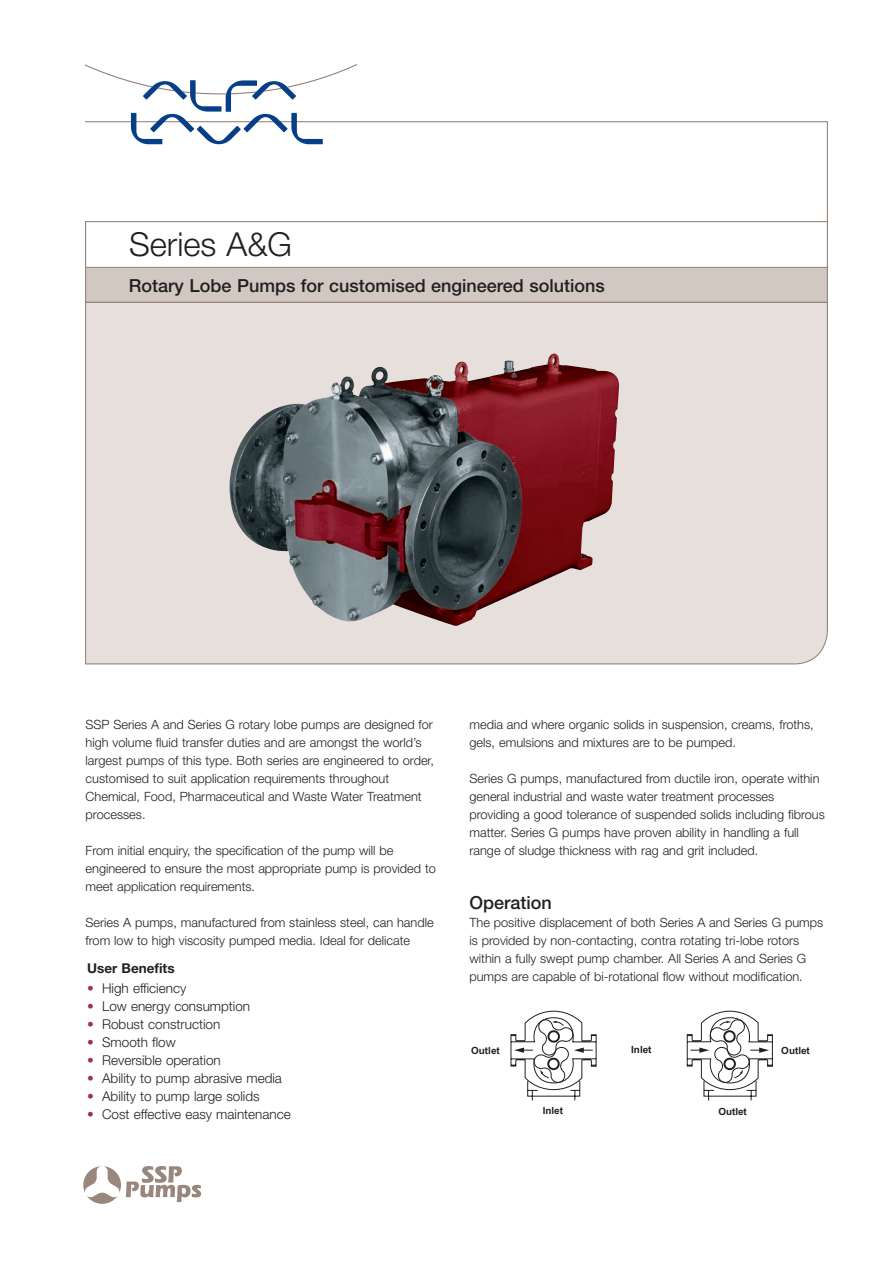
<style>
.page{position:relative;width:893px;height:1263px;background:#fff}
.page>*{position:absolute;margin:0;border:0;box-sizing:border-box;transform-origin:0 0}
.t1{font:300 33px "Helvetica Neue";color:#231f20}
.t2{font:500 18px "Helvetica Neue";color:#231f20}
.t3{font:300 13.5px "Helvetica Neue";color:#231f20}
.t4{font:700 13.5px "Helvetica Neue";color:#231f20}
.t5{font:300 12.75px/18px "Helvetica Neue";color:#231f20}
.t6{font:700 9.9px "Arial";color:#231f20}
.s1{color:#9f314e}
</style>
<div class="page">
<div style="left:85px;top:303px;width:743px;height:362px;background:#e6dfdb"></div>
<svg style="left:146px;top:121px;width:682px;height:100px"></svg>
<div style="left:86px;top:267px;width:741px;height:35px;background:#d1c8c2"></div>
<div style="left:85px;top:266px;width:743px;height:37px;border:1px solid #938178"></div>
<div style="left:85px;top:221px;width:743px;height:47px;border:1px solid #938178"></div>
<svg style="left:83px;top:1166px;width:118px;height:38px"></svg>
<svg style="left:85px;top:64px;width:272px;height:80px"></svg>
<img style="left:229px;top:353px;width:391px;height:273px">
<svg style="left:511px;top:1011px;width:85px;height:90px"></svg>
<svg style="left:687px;top:1011px;width:86px;height:90px"></svg>
<h1 class="t1" style="left:129px;top:224px;width:164px">Series A&amp;G</h1>
<h2 class="t2" style="left:129px;top:275px;width:477px">Rotary Lobe Pumps for customised engineered solutions</h2>
<p class="t5" style="left:86px;top:715px;width:350px">SSP Series A and Series G rotary lobe pumps are designed for high volume fluid transfer duties and are amongst the world’s largest pumps of this type. Both series are engineered to order, customised to suit application requirements throughout Chemical, Food, Pharmaceutical and Waste Water Treatment processes.</p>
<p class="t5" style="left:86px;top:841px;width:352px">From initial enquiry, the specification of the pump will be engineered to ensure the most appropriate pump is provided to meet application requirements.</p>
<p class="t5" style="left:86px;top:913px;width:350px">Series A pumps, manufactured from stainless steel, can handle from low to high viscosity pumped media. Ideal for delicate</p>
<p class="t4" style="left:87px;top:960px;width:89px">User Benefits</p>
<p class="t3" style="left:87px;top:980px;width:101px"><span class="s1">•</span> High efficiency</p>
<p class="t3" style="left:87px;top:998px;width:164px"><span class="s1">•</span> Low energy consumption</p>
<p class="t3" style="left:87px;top:1016px;width:135px"><span class="s1">•</span> Robust construction</p>
<p class="t3" style="left:87px;top:1034px;width:90px"><span class="s1">•</span> Smooth flow</p>
<p class="t3" style="left:87px;top:1052px;width:135px"><span class="s1">•</span> Reversible operation</p>
<p class="t3" style="left:87px;top:1070px;width:196px"><span class="s1">•</span> Ability to pump abrasive media</p>
<p class="t3" style="left:87px;top:1088px;width:174px"><span class="s1">•</span> Ability to pump large solids</p>
<p class="t3" style="left:87px;top:1106px;width:205px"><span class="s1">•</span> Cost effective easy maintenance</p>
<p class="t5" style="left:469px;top:715px;width:346px">media and where organic solids in suspension, creams, froths, gels, emulsions and mixtures are to be pumped.</p>
<p class="t5" style="left:469px;top:769px;width:357px">Series G pumps, manufactured from ductile iron, operate within general industrial and waste water treatment processes providing a good tolerance of suspended solids including fibrous matter. Series G pumps have proven ability in handling a full range of sludge thickness with rag and grit included.</p>
<h2 class="t2" style="left:469px;top:892px;width:84px">Operation</h2>
<p class="t5" style="left:469px;top:913px;width:355px">The positive displacement of both Series A and Series G pumps is provided by non-contacting, contra rotating tri-lobe rotors within a fully swept pump chamber. All Series A and Series G pumps are capable of bi-rotational flow without modification.</p>
<p class="t6" style="left:471px;top:1044px;width:30px">Outlet</p>
<p class="t6" style="left:631px;top:1044px;width:22px">Inlet</p>
<p class="t6" style="left:781px;top:1044px;width:30px">Outlet</p>
<p class="t6" style="left:543px;top:1105px;width:22px">Inlet</p>
<p class="t6" style="left:718px;top:1105px;width:30px">Outlet</p>
</div>
